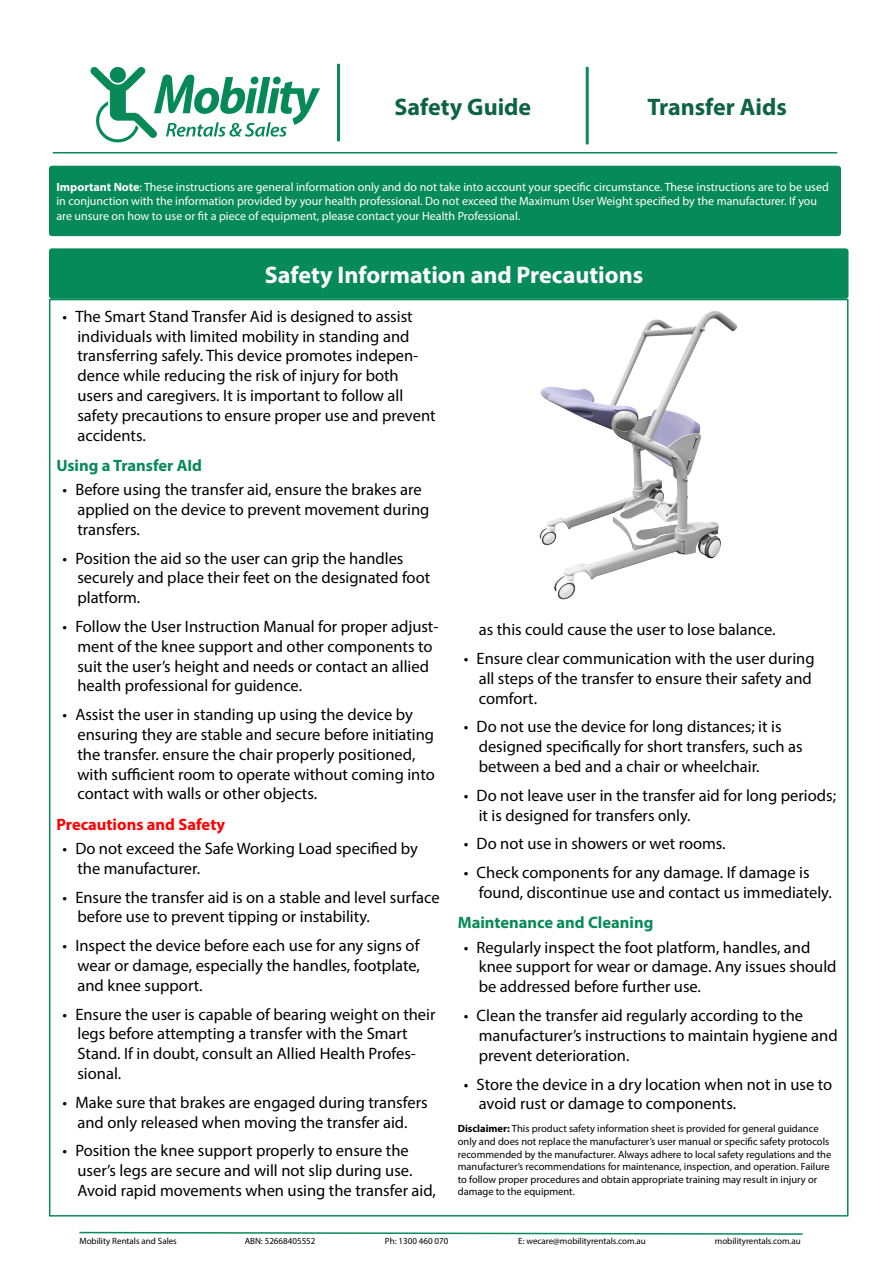
<style>
.page{position:relative;width:893px;height:1263px;background:#fff}
.page>*{position:absolute;margin:0;border:0;box-sizing:border-box;transform-origin:0 0}
.t1{font:700 24px "Myriad Pro";color:#fff}
.t2{font:700 24px "Myriad Pro";color:#0d6344}
.t3{font:16.5px/19.8px "Myriad Pro";color:#000}
.Subheading{font:700 16.5px "Myriad Pro";color:#078a59}
.Subheading-2{font:700 16.5px "Myriad Pro";color:#f00}
.Disclaimer{font:700 16.5px "Myriad Pro";color:#078a59}
.Regular_text{font:12px/14.4px "Myriad Pro";color:#fff}
.Disclaimer-2{font:10.5px/12.6px "Myriad Pro";color:#000}
.Regular_text-2{font:9px "Myriad Pro";color:#000}
.s1{font-weight:700}
</style>
<div class="page">
<svg style="left:90px;top:67px;width:230px;height:75px"></svg>
<hr style="left:337px;top:64px;width:3px;height:77px;background:#078a59">
<hr style="left:53px;top:152px;width:784px;height:1px;background:#078a59">
<hr style="left:586px;top:67px;width:3px;height:77px;background:#078a59">
<img style="left:539px;top:311px;width:199px;height:289px">
<svg style="left:79px;top:1231px;width:724px;height:4px"></svg>
<div style="left:49px;top:166px;width:792px;height:70px;background:#078a59;border-radius:3px"></div>
<div style="left:49px;top:248px;width:799px;height:51px;background:#078a59;border-radius:3px"></div>
<p class="t2" style="left:394px;top:91px;width:138px">Safety Guide</p>
<p class="t2" style="left:647px;top:91px;width:141px">Transfer Aids</p>
<p class="Regular_text" style="left:56px;top:180px;width:774px"><span class="s1">Important Note</span>: These instructions are general information only and do not take into account your specific circumstance. These instructions are to be used in conjunction with the information provided by your health professional. Do not exceed the Maximum User Weight specified by the manufacturer. If you are unsure on how to use or fit a piece of equipment, please contact your Health Professional.</p>
<p class="t1" style="left:265px;top:259px;width:380px">Safety Information and Precautions</p>
<p class="t3" style="left:77px;top:306px;width:360px;text-indent:-15px">• The Smart Stand Transfer Aid is designed to assist individuals with limited mobility in standing and transferring safely. This device promotes indepen&shy;dence while reducing the risk of injury for both users and caregivers. It is important to follow all safety precautions to ensure proper use and prevent accidents.</p>
<p class="Disclaimer" style="left:56px;top:454px;width:147px">Using a Transfer AId</p>
<p class="t3" style="left:77px;top:479px;width:353px;text-indent:-15px">• Before using the transfer aid, ensure the brakes are applied on the device to prevent movement during transfers.</p>
<p class="t3" style="left:77px;top:548px;width:354px;text-indent:-15px">• Position the aid so the user can grip the handles securely and place their feet on the designated foot platform.</p>
<p class="t3" style="left:77px;top:616px;width:362px;text-indent:-15px">• Follow the User Instruction Manual for proper adjust&shy;ment of the knee support and other components to suit the user’s height and needs or contact an allied health professional for guidence.</p>
<p class="t3" style="left:77px;top:704px;width:359px;text-indent:-15px">• Assist the user in standing up using the device by ensuring they are stable and secure before initiating the transfer. ensure the chair properly positioned, with sufficient room to operate without coming into contact with walls or other objects.</p>
<p class="Subheading-2" style="left:56px;top:813px;width:170px">Precautions and Safety</p>
<p class="t3" style="left:77px;top:838px;width:342px;text-indent:-15px">• Do not exceed the Safe Working Load specified by the manufacturer.</p>
<p class="t3" style="left:77px;top:887px;width:364px;text-indent:-15px">• Ensure the transfer aid is on a stable and level surface before use to prevent tipping or instability.</p>
<p class="t3" style="left:77px;top:935px;width:344px;text-align:justify;text-indent:-15px">• Inspect the device before each use for any signs of wear or damage, especially the handles, footplate, and knee support.</p>
<p class="t3" style="left:77px;top:1004px;width:360px;text-indent:-15px">• Ensure the user is capable of bearing weight on their legs before attempting a transfer with the Smart Stand. If in doubt, consult an Allied Health Profes&shy;sional.</p>
<p class="t3" style="left:62px;top:1092px;width:367px;text-align:center">• Make sure that brakes are engaged during transfers and only released when moving the transfer aid.</p>
<p class="t3" style="left:77px;top:1141px;width:360px;text-indent:-15px">• Position the knee support properly to ensure the user’s legs are secure and will not slip during use.<br>Avoid rapid movements when using the transfer aid,</p>
<p class="t3" style="left:479px;top:619px;width:298px">as this could cause the user to lose balance.</p>
<p class="t3" style="left:479px;top:648px;width:337px;text-indent:-15px">• Ensure clear communication with the user during all steps of the transfer to ensure their safety and comfort.</p>
<p class="t3" style="left:479px;top:717px;width:325px;text-indent:-15px">• Do not use the device for long distances; it is designed specifically for short transfers, such as between a bed and a chair or wheelchair.</p>
<p class="t3" style="left:479px;top:785px;width:359px;text-indent:-15px">• Do not leave user in the transfer aid for long periods; it is designed for transfers only.</p>
<p class="t3" style="left:464px;top:834px;width:263px">• Do not use in showers or wet rooms.</p>
<p class="t3" style="left:479px;top:862px;width:355px;text-indent:-15px">• Check components for any damage. If damage is found, discontinue use and contact us immediately.</p>
<p class="Subheading" style="left:458px;top:912px;width:197px">Maintenance and Cleaning</p>
<p class="t3" style="left:479px;top:937px;width:359px;text-indent:-15px">• Regularly inspect the foot platform, handles, and knee support for wear or damage. Any issues should be addressed before further use.</p>
<p class="t3" style="left:479px;top:1005px;width:360px;text-indent:-15px">• Clean the transfer aid regularly according to the manufacturer’s instructions to maintain hygiene and prevent deterioration.</p>
<p class="t3" style="left:479px;top:1074px;width:355px;text-indent:-15px">• Store the device in a dry location when not in use to avoid rust or damage to components.</p>
<p class="Disclaimer-2" style="left:458px;top:1122px;width:375px"><span class="s1">Disclaimer:</span> This product safety information sheet is provided for general guidance only and does not replace the manufacturer’s user manual or specific safety protocols recommended by the manufacturer. Always adhere to local safety regulations and the manufacturer’s recommendations for maintenance, inspection, and operation. Failure to follow proper procedures and obtain appropriate training may result in injury or damage to the equipment.</p>
<p class="Regular_text-2" style="left:79px;top:1235px;width:99px">Mobility Rentals and Sales</p>
<p class="Regular_text-2" style="left:245px;top:1235px;width:72px">ABN: 52668405552</p>
<p class="Regular_text-2" style="left:385px;top:1235px;width:65px">Ph: 1300 460 070</p>
<p class="Regular_text-2" style="left:518px;top:1235px;width:129px">E: wecare@mobilityrentals.com.au</p>
<p class="Regular_text-2" style="left:715px;top:1235px;width:87px">mobilityrentals.com.au</p>
</div>
